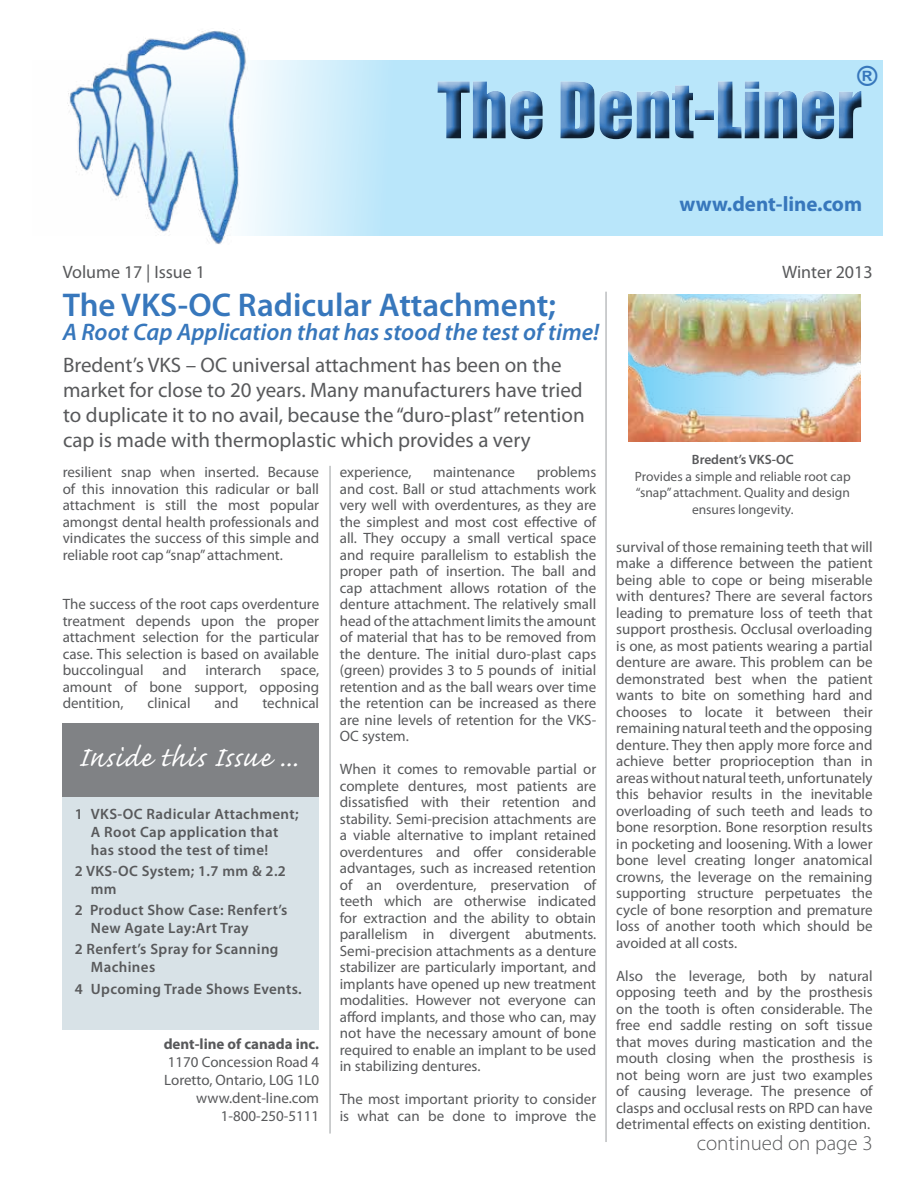
<style>
.page{position:relative;width:918px;height:1188px;background:#fff}
.page>*{position:absolute;margin:0;border:0;box-sizing:border-box;transform-origin:0 0}
.t1{font:72px "Impact";color:#3777bc}
.t2{font:36px "Caflisch Script Pro";letter-spacing:.02em;color:#fff}
.t3{font:600 33px "Myriad Pro";color:#3777bc}
.t4{font:27px "Impact";color:#3777bc}
.t5{font:italic 600 24px "Myriad Pro";color:#3777bc}
.t6{font:21px/25.2px "Myriad Pro";color:#58595b}
.t7{font:700 21px "Myriad Pro";color:#3777bc}
.t8{font:300 21px "Myriad Pro";color:#58595b}
.t9{font:18px "Myriad Pro";color:#58595b}
.t10{font:15px/16.5px "Myriad Pro";color:#58595b;text-align:justify}
.t11{font:600 15px/18px "Myriad Pro";letter-spacing:.025em;color:#58595b}
.t12{font:700 15px "Myriad Pro";color:#58595b}
.t13{font:13.5px/16.5px "Myriad Pro";color:#58595b;text-align:center}
.t14{font:600 13.5px "Myriad Pro";color:#58595b}
</style>
<div class="page">
<hr style="left:329px;top:466px;width:2px;height:668px;background:#bcbec0">
<hr style="left:605px;top:292px;width:2px;height:850px;background:#bcbec0">
<div style="left:63px;top:724px;width:256px;height:74px;background:#808285"></div>
<div style="left:63px;top:797px;width:256px;height:233px;background:#d8e2e7"></div>
<svg style="left:67px;top:60px;width:815px;height:176px;background:#c2e9fa"></svg>
<div style="left:426px;top:71px;width:444px;height:74px;background:#b9e6fa"></div>
<div style="left:428px;top:74px;width:444px;height:76px;background:#000;opacity:.75"></div>
<img style="left:68px;top:31px;width:181px;height:213px">
<img style="left:628px;top:295px;width:232px;height:146px">
<h3 class="t4" style="left:857px;top:55px;width:23px">®</h3>
<h1 class="t1" style="left:437px;top:54px;width:427px">The Dent-Liner</h1>
<h3 class="t7" style="left:679px;top:190px;width:184px">www.dent-line.com</h3>
<p class="t9" style="left:63px;top:261px;width:144px">Volume 17 | Issue 1</p>
<p class="t9" style="left:782px;top:261px;width:92px">Winter 2013</p>
<h3 class="t3" style="left:63px;top:284px;width:495px">The VKS-OC Radicular Attachment;</h3>
<h3 class="t5" style="left:63px;top:317px;width:538px">A Root Cap Application that has stood the test of time!</h3>
<h3 class="t6" style="left:63px;top:352px;width:523px">Bredent’s VKS – OC universal attachment has been on the market for close to 20 years. Many manufacturers have tried to duplicate it to no avail, because the “duro-plast” retention cap is made with thermoplastic which provides a very</h3>
<p class="t14" style="left:692px;top:451px;width:103px">Bredent’s VKS-OC</p>
<p class="t13" style="left:635px;top:468px;width:217px">Provides a simple and reliable root cap “snap” attachment. Quality and design ensures longevity.</p>
<p class="t10" style="left:340px;top:464px;width:258px;text-indent:197px">problems and cost. Ball or stud attachments work very well with overdentures, as they are the simplest and most cost effective of all. They occupy a small vertical space and require parallelism to establish the proper path of insertion. The ball and cap attachment allows rotation of the denture attachment. The relatively small head of the attachment limits the amount of material that has to be removed from the denture. The initial duro-plast caps (green) provides 3 to 5 pounds of initial retention and as the ball wears over time the retention can be increased as there are nine levels of retention for the VKS-OC system.</p>
<p class="t10" style="left:340px;top:761px;width:258px">When it comes to removable partial or complete dentures, most patients are dissatisfied with their retention and stability. Semi-precision attachments are a viable alternative to implant retained overdentures and offer considerable advantages, such as increased retention of an overdenture, preservation of teeth which are otherwise indicated for extraction and the ability to obtain parallelism in divergent abutments.<br>Semi-precision attachments as a denture stabilizer are particularly important, and implants have opened up new treatment modalities. However not everyone can afford implants, and those who can, may not have the necessary amount of bone required to enable an implant to be used in stabilizing dentures.</p>
<p class="t10" style="left:340px;top:1091px;width:258px">The most important priority to consider is what can be done to improve the</p>
<p class="t10" style="left:63px;top:464px;width:258px">resilient snap when inserted. Because of this innovation this radicular or ball attachment is still the most popular amongst dental health professionals and vindicates the success of this simple and reliable root cap “snap” attachment.</p>
<p class="t10" style="left:63px;top:596px;width:258px">The success of the root caps overdenture treatment depends upon the proper attachment selection for the particular case. This selection is based on available buccolingual</p>
<p class="t10" style="left:340px;top:464px;width:73px">experience,</p>
<p class="t10" style="left:433px;top:464px;width:83px">maintenance</p>
<p class="t10" style="left:616px;top:538px;width:258px">survival of those remaining teeth that will make a difference between the patient being able to cope or being miserable with dentures? There are several factors leading to premature loss of teeth that support prosthesis. Occlusal overloading is one, as most patients wearing a partial denture are aware. This problem can be demonstrated best when the patient wants to bite on something hard and chooses to locate it between their remaining natural teeth and the opposing denture. They then apply more force and achieve better proprioception than in areas without natural teeth, unfortunately this behavior results in the inevitable overloading of such teeth and leads to bone resorption. Bone resorption results in pocketing and loosening. With a lower bone level creating longer anatomical crowns, the leverage on the remaining supporting structure perpetuates the cycle of bone resorption and premature loss of another tooth which should be avoided at all costs.</p>
<p class="t10" style="left:616px;top:967px;width:258px">Also the leverage, both by natural opposing teeth and by the prosthesis on the tooth is often considerable. The free end saddle resting on soft tissue that moves during mastication and the mouth closing when the prosthesis is not being worn are just two examples of causing leverage. The presence of clasps and occlusal rests on RPD can have detrimental effects on existing dentition.</p>
<h3 class="t8" style="left:697px;top:1131px;width:177px">continued on page 3</h3>
<p class="t10" style="left:163px;top:662px;width:26px">and</p>
<p class="t10" style="left:206px;top:662px;width:58px">interarch</p>
<p class="t10" style="left:63px;top:662px;width:258px;text-indent:218px">space, amount of bone support, opposing dentition,</p>
<p class="t10" style="left:147px;top:695px;width:45px">clinical</p>
<p class="t10" style="left:214px;top:695px;width:26px">and</p>
<p class="t10" style="left:262px;top:695px;width:58px">technical</p>
<h2 class="t2" style="left:78px;top:739px;width:221px">Inside this Issue ...</h2>
<p class="t11" style="left:91px;top:804px;width:209px;text-indent:-16px">1 VKS-OC Radicular Attachment;<br>A Root Cap application that has stood the test of time!</p>
<p class="t11" style="left:91px;top:862px;width:197px;text-indent:-16px">2 VKS-OC System; 1.7 mm &amp; 2.2 mm</p>
<p class="t11" style="left:91px;top:901px;width:198px;text-indent:-16px">2 Product Show Case: Renfert’s<br>New Agate Lay:Art Tray</p>
<p class="t11" style="left:91px;top:940px;width:189px;text-indent:-16px">2 Renfert’s Spray for Scanning<br>Machines</p>
<p class="t11" style="left:75px;top:979px;width:229px">4 Upcoming Trade Shows Events.</p>
<p class="t12" style="left:164px;top:1035px;width:157px">dent-line of canada inc.</p>
<p class="t10" style="left:164px;top:1053px;width:156px;line-height:18px;text-align:right">1170 Concession Road 4<br>Loretto, Ontario, L0G 1L0 www.dent-line.com<br>1-800-250-5111</p>
</div>
